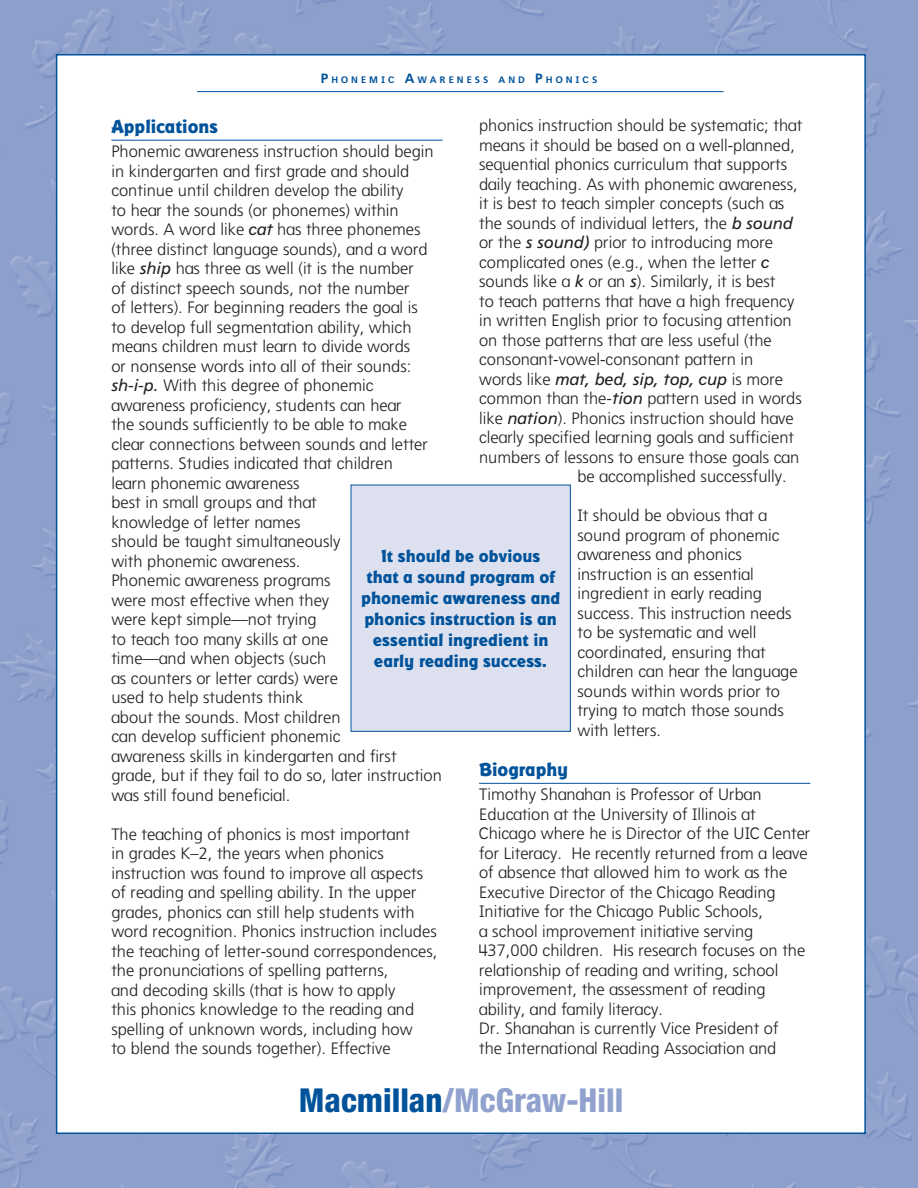
<style>
.page{position:relative;width:918px;height:1188px;background:#8d9fcb}
.page>*{position:absolute;margin:0;border:0;box-sizing:border-box;transform-origin:0 0}
.t1{font:800 condensed 33px "Helvetica Neue";color:#90a2cd}
.t2{font:800 19.5px "Badger";color:#00539b}
.t3{font:800 18px/21px "Badger";color:#00539b;text-align:center}
.t4{font:300 16.5px/19.5px "MGH Frutiger";color:#231f20}
.t5{font:italic 16.5px "MGH Frutiger";color:#231f20}
.t6{font:700 9.45px "MGH Frutiger";letter-spacing:.32em;color:#00539b}
.s1{font-size:13.5px}
.s2{font-weight:400;font-style:italic}
.s3{font-weight:300;font-style:normal}
.s4{color:#00539b}
</style>
<div class="page">
<div style="left:57px;top:55px;width:808px;height:1078px;background:#fff"></div>
<hr style="left:111px;top:140px;width:332px;height:1px;background:#00539b">
<hr style="left:479px;top:783px;width:331px;height:1px;background:#00539b">
<div style="left:351px;top:485px;width:219px;height:246px;background:#dde1ef"></div>
<div style="left:351px;top:485px;width:220px;height:247px;border:1px solid #00539b"></div>
<hr style="left:197px;top:91px;width:527px;height:1px;background:#00539b">
<p class="t6" style="left:321px;top:76px;width:278px"><span class="s1">P</span>HONEMIC <span class="s1">A</span>WARENESS AND <span class="s1">P</span>HONICS</p>
<p class="t4" style="left:479px;top:117px;width:325px">phonics instruction should be systematic; that</p>
<p class="t4" style="left:479px;top:136px;width:317px">means it should be based on a well-planned,</p>
<p class="t4" style="left:479px;top:156px;width:310px">sequential phonics curriculum that supports</p>
<p class="t4" style="left:479px;top:175px;width:320px">daily teaching. As with phonemic awareness,</p>
<p class="t4" style="left:479px;top:195px;width:307px">it is best to teach simpler concepts (such as</p>
<p class="t4" style="left:479px;top:214px;width:315px">the sounds of individual letters, the <span class="s2">b sound</span></p>
<p class="t4" style="left:479px;top:234px;width:295px">or the <span class="s2">s sound)</span> prior to introducing more</p>
<p class="t4" style="left:479px;top:253px;width:292px">complicated ones (e.g., when the letter <span class="s2">c</span></p>
<p class="t4" style="left:479px;top:273px;width:298px">sounds like a <span class="s2">k</span> or an <span class="s2">s</span>). Similarly, it is best</p>
<p class="t4" style="left:479px;top:292px;width:317px">to teach patterns that have a high frequency</p>
<p class="t4" style="left:479px;top:312px;width:314px">in written English prior to focusing attention</p>
<p class="t4" style="left:479px;top:331px;width:294px">on those patterns that are less useful (the</p>
<p class="t4" style="left:479px;top:351px;width:276px">consonant-vowel-consonant pattern in</p>
<p class="t5" style="left:479px;top:372px;width:305px"><span class="s3">words like</span> mat, bed, sip, top, cup <span class="s3">is more</span></p>
<p class="t4" style="left:479px;top:390px;width:324px">common than the-<span class="s2">tion</span> pattern used in words</p>
<p class="t4" style="left:479px;top:409px;width:316px">like <span class="s2">nation</span>). Phonics instruction should have</p>
<p class="t4" style="left:479px;top:429px;width:317px">clearly specified learning goals and sufficient</p>
<p class="t4" style="left:479px;top:448px;width:322px">numbers of lessons to ensure those goals can</p>
<p class="t4" style="left:577px;top:468px;width:211px">be accomplished successfully.</p>
<p class="t4" style="left:577px;top:507px;width:222px">It should be obvious that a sound program of phonemic awareness and phonics instruction is an essential ingredient in early reading success. This instruction needs to be systematic and well coordinated, ensuring that children can hear the language sounds within words prior to trying to match those sounds with letters.</p>
<p class="t2" style="left:479px;top:763px;width:91px">Biography</p>
<p class="t4" style="left:479px;top:786px;width:333px">Timothy Shanahan is Professor of Urban Education at the University of Illinois at Chicago where he is Director of the UIC Center for Literacy. He recently returned from a leave of absence that allowed him to work as the Executive Director of the Chicago Reading Initiative for the Chicago Public Schools,<br>a school improvement initiative serving 437,000 children. His research focuses on the relationship of reading and writing, school improvement, the assessment of reading ability, and family literacy.<br>Dr. Shanahan is currently Vice President of<br>the International Reading Association and</p>
<p class="t2" style="left:111px;top:120px;width:108px">Applications</p>
<p class="t4" style="left:111px;top:142px;width:332px">Phonemic awareness instruction should begin in kindergarten and first grade and should continue until children develop the ability<br>to hear the sounds (or phonemes) within words. A word like <span class="s2">cat</span> has three phonemes (three distinct language sounds), and a word like <span class="s2">ship</span> has three as well (it is the number<br>of distinct speech sounds, not the number<br>of letters). For beginning readers the goal is<br>to develop full segmentation ability, which means children must learn to divide words<br>or nonsense words into all of their sounds: <span class="s2">sh-i-p.</span> With this degree of phonemic awareness proficiency, students can hear<br>the sounds sufficiently to be able to make clear connections between sounds and letter patterns. Studies indicated that children<br>learn phonemic awareness<br>best in small groups and that<br>knowledge of letter names<br>should be taught simultaneously<br>with phonemic awareness.<br>Phonemic awareness programs<br>were most effective when they<br>were kept simple—not trying<br>to teach too many skills at one<br>time—and when objects (such<br>as counters or letter cards) were<br>used to help students think<br>about the sounds. Most children<br>can develop sufficient phonemic<br>awareness skills in kindergarten and first grade, but if they fail to do so, later instruction was still found beneficial.</p>
<p class="t4" style="left:111px;top:825px;width:328px">The teaching of phonics is most important<br>in grades K–2, the years when phonics instruction was found to improve all aspects of reading and spelling ability. In the upper grades, phonics can still help students with word recognition. Phonics instruction includes the teaching of letter-sound correspondences, the pronunciations of spelling patterns,<br>and decoding skills (that is how to apply<br>this phonics knowledge to the reading and spelling of unknown words, including how<br>to blend the sounds together). Effective</p>
<p class="t3" style="left:361px;top:547px;width:201px">It should be obvious<br>that a sound program of phonemic awareness and phonics instruction is an essential ingredient in early reading success.</p>
<h1 class="t1" style="left:299px;top:1089px;width:326px"><span class="s4">Macmillan</span>/McGraw-Hill</h1>
</div>
